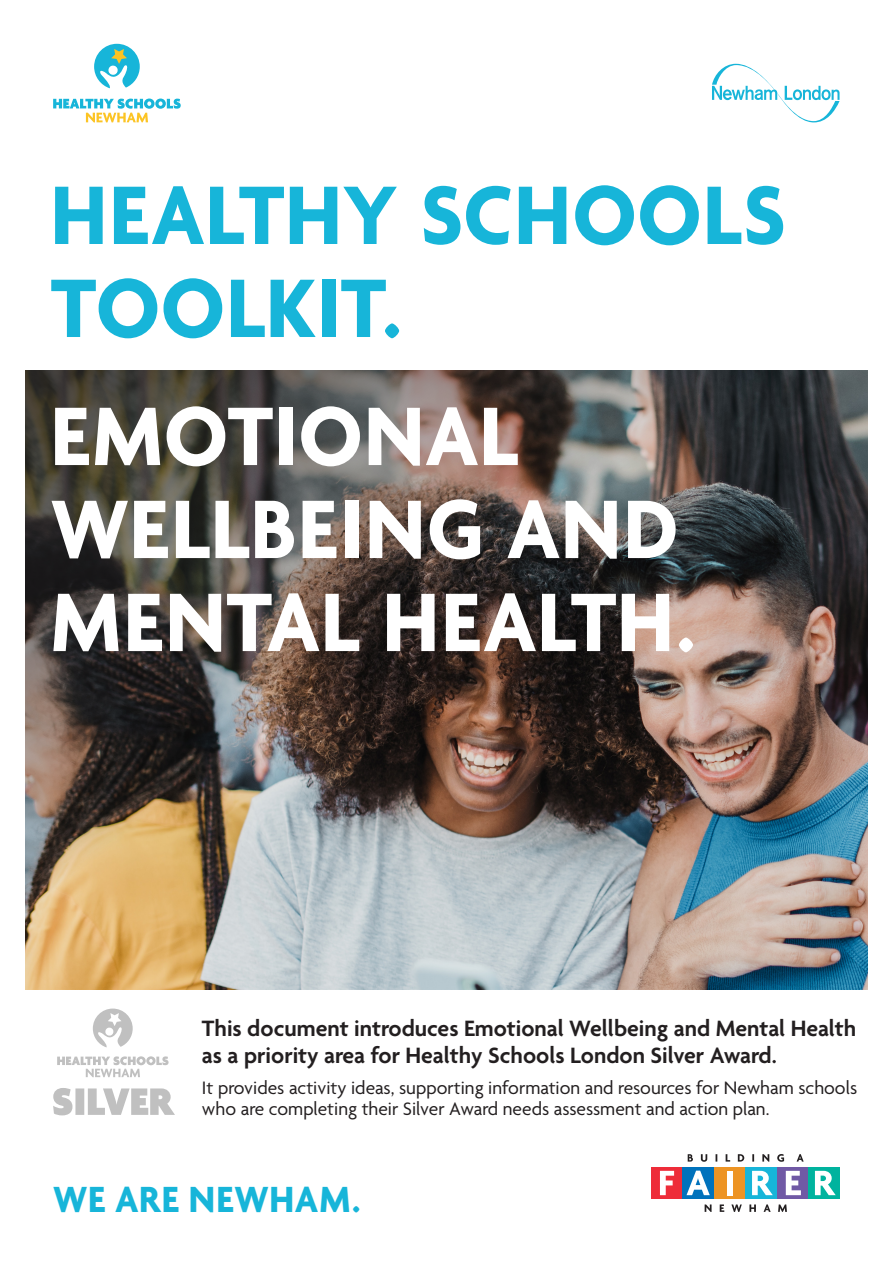
<style>
.page{position:relative;width:893px;height:1263px;background:#fff}
.page>*{position:absolute;margin:0;border:0;box-sizing:border-box;transform-origin:0 0}
.t1{font:700 89.7px/93px "Agenda";letter-spacing:.01em;color:#fff;scale:.95 1}
.t2{font:700 89.7px/93px "Agenda";letter-spacing:.01em;color:#17b5d9;scale:.95 1}
.t3{font:700 39.3px "Agenda";letter-spacing:.02em;color:#17b5d9;scale:.95 1}
.t4{font:600 24px/27px "Agenda";color:#231f20}
.Body{font:19.5px/21px "Agenda";color:#231f20}
</style>
<div class="page">
<svg style="left:712px;top:64px;width:127px;height:58px"></svg>
<svg style="left:688px;top:1154px;width:116px;height:8px"></svg>
<svg style="left:705px;top:1204px;width:82px;height:8px"></svg>
<div style="left:651px;top:1167px;width:31px;height:32px;background:#ee2c39"></div>
<div style="left:683px;top:1167px;width:31px;height:32px;background:#0072bc"></div>
<div style="left:714px;top:1167px;width:31px;height:32px;background:#ed9424"></div>
<div style="left:746px;top:1167px;width:31px;height:32px;background:#17b5d9"></div>
<div style="left:777px;top:1167px;width:31px;height:32px;background:#7059a5"></div>
<div style="left:809px;top:1167px;width:31px;height:32px;background:#00b39e"></div>
<svg style="left:660px;top:1171px;width:14px;height:24px"></svg>
<svg style="left:686px;top:1170px;width:24px;height:25px"></svg>
<div style="left:727px;top:1171px;width:6px;height:24px;background:#fff"></div>
<svg style="left:752px;top:1171px;width:21px;height:24px"></svg>
<svg style="left:786px;top:1171px;width:15px;height:24px"></svg>
<svg style="left:815px;top:1171px;width:21px;height:24px"></svg>
<svg style="left:94px;top:44px;width:46px;height:44px"></svg>
<svg style="left:53px;top:99px;width:128px;height:23px"></svg>
<svg style="left:93px;top:1008px;width:40px;height:39px"></svg>
<svg style="left:57px;top:1056px;width:112px;height:21px"></svg>
<svg style="left:53px;top:1088px;width:122px;height:27px"></svg>
<img style="left:26px;top:371px;width:841px;height:618px">
<p class="t2" style="left:51px;top:174px;width:775px">HEALTHY SCHOOLS<br>TOOLKIT.</p>
<p class="t1" style="left:51px;top:395px;width:680px">EMOTIONAL<br>WELLBEING AND<br>MENTAL HEALTH.</p>
<p class="t4" style="left:202px;top:1016px;width:656px">This document introduces Emotional Wellbeing and Mental Health as a priority area for Healthy Schools London Silver Award.</p>
<p class="Body" style="left:202px;top:1078px;width:657px">It provides activity ideas, supporting information and resources for Newham schools who are completing their Silver Award needs assessment and action plan.</p>
<p class="t3" style="left:53px;top:1178px;width:325px">WE ARE NEWHAM.</p>
</div>
